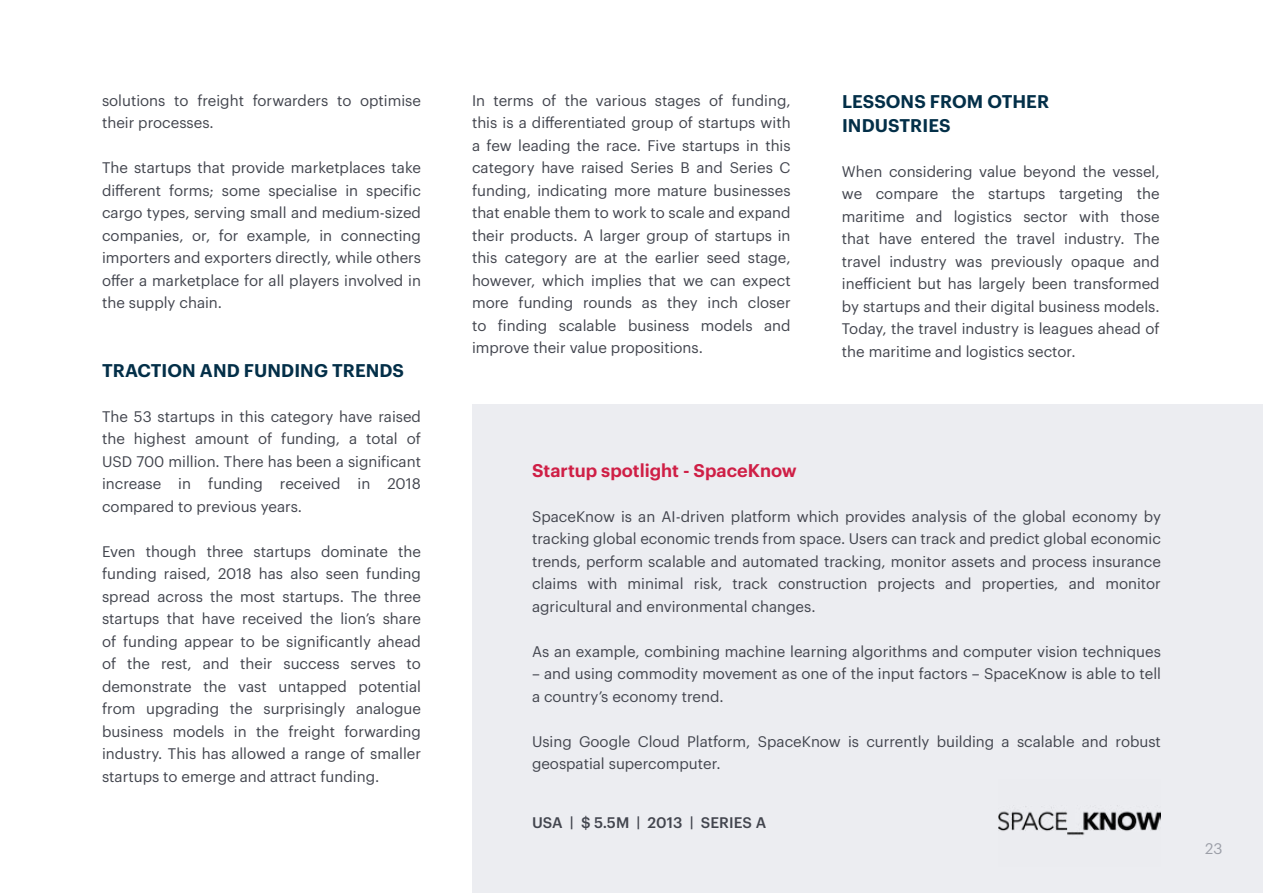
<style>
.page{position:relative;width:1263px;height:893px;background:#fff}
.page>*{position:absolute;margin:0;border:0;box-sizing:border-box;transform-origin:0 0}
.t1{font:600 18px/23.2px "Graphik";letter-spacing:.005em;color:#032f48}
.t2{font:600 18px "Graphik";color:#cf1f46}
.t3{font:15px/22.5px "Graphik";color:#42454e;text-align:justify}
.t4{font:500 15px "Graphik";letter-spacing:.005em;color:#42454e}
.t5{font:15px "Graphik";color:#9b9ea7}
</style>
<div class="page">
<div style="left:472px;top:405px;width:791px;height:488px;background:#ecedf1"></div>
<img style="left:998px;top:805px;width:163px;height:30px">
<p class="t3" style="left:102px;top:88px;width:320px">solutions to freight forwarders to optimise their processes.</p>
<p class="t3" style="left:102px;top:155px;width:320px">The startups that provide marketplaces take different forms; some specialise in specific cargo types, serving small and medium-sized companies, or, for example, in connecting importers and exporters directly, while others offer a marketplace for all players involved in the supply chain.</p>
<p class="t1" style="left:102px;top:357px;width:303px">TRACTION AND FUNDING TRENDS</p>
<p class="t3" style="left:102px;top:404px;width:320px">The 53 startups in this category have raised the highest amount of funding, a total of USD 700 million. There has been a significant increase in funding received in 2018 compared to previous years.</p>
<p class="t3" style="left:102px;top:539px;width:320px">Even though three startups dominate the funding raised, 2018 has also seen funding spread across the most startups. The three startups that have received the lion’s share of funding appear to be significantly ahead of the rest, and their success serves to demonstrate the vast untapped potential from upgrading the surprisingly analogue business models in the freight forwarding industry. This has allowed a range of smaller startups to emerge and attract funding.</p>
<p class="t3" style="left:472px;top:88px;width:320px">In terms of the various stages of funding, this is a differentiated group of startups with a few leading the race. Five startups in this category have raised Series B and Series C funding, indicating more mature businesses that enable them to work to scale and expand their products. A larger group of startups in this category are at the earlier seed stage, however, which implies that we can expect more funding rounds as they inch closer to finding scalable business models and improve their value propositions.</p>
<p class="t1" style="left:842px;top:89px;width:209px">LESSONS FROM OTHER<br>INDUSTRIES</p>
<p class="t3" style="left:842px;top:159px;width:319px;text-align:left">When considering value beyond the vessel, we compare the startups targeting the maritime and logistics sector with those that have entered the travel industry. The travel industry was previously opaque and inefficient but has largely been transformed by startups and their digital business models.<br>Today, the travel industry is leagues ahead of the maritime and logistics sector.</p>
<p class="t2" style="left:532px;top:456px;width:266px">Startup spotlight - SpaceKnow</p>
<p class="t3" style="left:532px;top:504px;width:630px">SpaceKnow is an AI-driven platform which provides analysis of the global economy by tracking global economic trends from space. Users can track and predict global economic trends, perform scalable and automated tracking, monitor assets and process insurance claims with minimal risk, track construction projects and properties, and monitor agricultural and environmental changes.</p>
<p class="t3" style="left:532px;top:639px;width:630px">As an example, combining machine learning algorithms and computer vision techniques</p>
<p class="t3" style="left:532px;top:661px;width:630px">– and using commodity movement as one of the input factors – SpaceKnow is able to tell a country’s economy trend.</p>
<p class="t3" style="left:532px;top:729px;width:630px">Using Google Cloud Platform, SpaceKnow is currently building a scalable and robust geospatial supercomputer.</p>
<p class="t4" style="left:532px;top:811px;width:236px">USA | $ 5.5M | 2013 | SERIES A</p>
<p class="t5" style="left:1205px;top:837px;width:19px">23</p>
</div>
